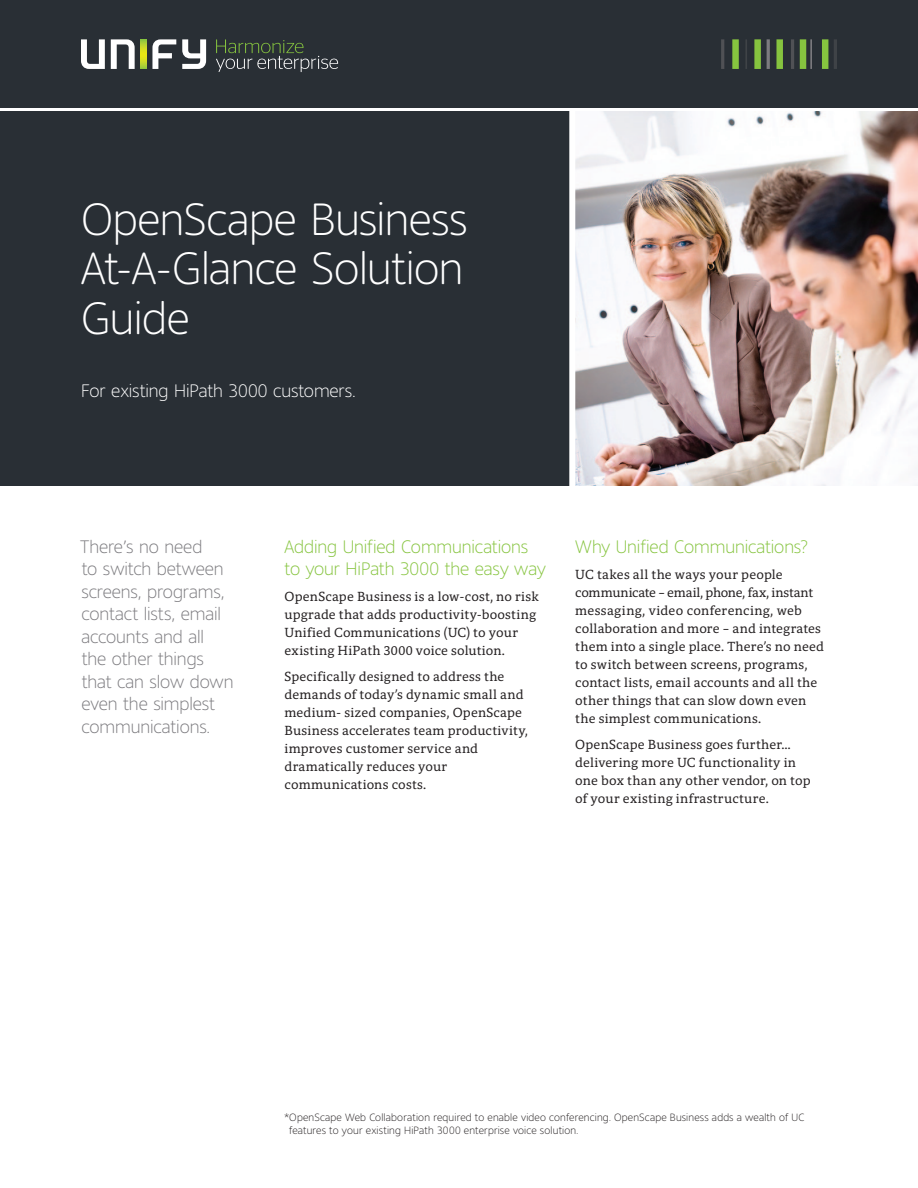
<style>
.page{position:relative;width:918px;height:1188px;background:#fff}
.page>*{position:absolute;margin:0;border:0;box-sizing:border-box;transform-origin:0 0}
.Headline_2_-_Harmony{font:300 45px/49.5px "Harmony Sans";letter-spacing:-.01em;color:#fff;text-align:justify}
.Quotation_4_-_Harmon{font:300 18px/22.5px "Harmony Sans";letter-spacing:-.005em;color:#7c7b7f}
.Subhead_2_-_Harmony{font:300 18px/22.5px "Harmony Sans";letter-spacing:-.005em;color:#86c43f}
.Subhead_2_-_Harmony-2{font:300 18px "Harmony Sans";letter-spacing:-.005em;color:#fff}
.Body_1_-_Harmony_Ser{font:13.5px/18px "Harmony Serif";letter-spacing:.015em;color:#231f20}
.Footnote_-_Harmony_S{font:300 10.5px/13.5px "Harmony Sans";letter-spacing:.02em;color:#231f20}
</style>
<div class="page">
<div style="left:0;top:0;width:918px;height:108px;background:#292f35"></div>
<hr style="left:834px;top:39px;width:3px;height:30px;background:#3f4347">
<hr style="left:721px;top:39px;width:3px;height:30px;background:#505155">
<svg style="left:732px;top:39px;width:96px;height:30px"></svg>
<svg style="left:216px;top:39px;width:122px;height:33px"></svg>
<svg style="left:81px;top:39px;width:125px;height:30px"></svg>
<div style="left:0;top:111px;width:572px;height:375px;background:#292f35"></div>
<img style="left:575px;top:111px;width:343px;height:375px">
<div style="left:569px;top:111px;width:6px;height:375px;background:#fff"></div>
<p class="Headline_2_-_Harmony" style="left:81px;top:194px;width:388px">OpenScape Business At-A-Glance Solution Guide</p>
<p class="Subhead_2_-_Harmony-2" style="left:81px;top:379px;width:276px">For existing HiPath 3000 customers.</p>
<p class="Quotation_4_-_Harmon" style="left:80px;top:535px;width:155px">There’s no need<br>to switch between screens, programs, contact lists, email accounts and all<br>the other things that can slow down even the simplest communications.</p>
<p class="Subhead_2_-_Harmony" style="left:285px;top:535px;width:263px">Adding Unified Communications to your HiPath 3000 the easy way</p>
<p class="Body_1_-_Harmony_Ser" style="left:285px;top:588px;width:256px">OpenScape Business is a low-cost, no risk upgrade that adds productivity-boosting Unified Communications (UC) to your existing HiPath 3000 voice solution.</p>
<p class="Body_1_-_Harmony_Ser" style="left:285px;top:668px;width:245px">Specifically designed to address the demands of today’s dynamic small and medium- sized companies, OpenScape Business accelerates team productivity, improves customer service and dramatically reduces your communications costs.</p>
<p class="Subhead_2_-_Harmony" style="left:575px;top:535px;width:234px">Why Unified Communications?</p>
<p class="Body_1_-_Harmony_Ser" style="left:575px;top:565px;width:250px">UC takes all the ways your people communicate – email, phone, fax, instant messaging, video conferencing, web collaboration and more – and integrates them into a single place. There’s no need to switch between screens, programs, contact lists, email accounts and all the other things that can slow down even the simplest communications.</p>
<p class="Body_1_-_Harmony_Ser" style="left:575px;top:735px;width:237px">OpenScape Business goes further… delivering more UC functionality in one box than any other vendor, on top of your existing infrastructure.</p>
<p class="Footnote_-_Harmony_S" style="left:289px;top:1110px;width:517px;text-indent:-5px">*OpenScape Web Collaboration required to enable video conferencing. OpenScape Business adds a wealth of UC features to your existing HiPath 3000 enterprise voice solution.</p>
</div>
